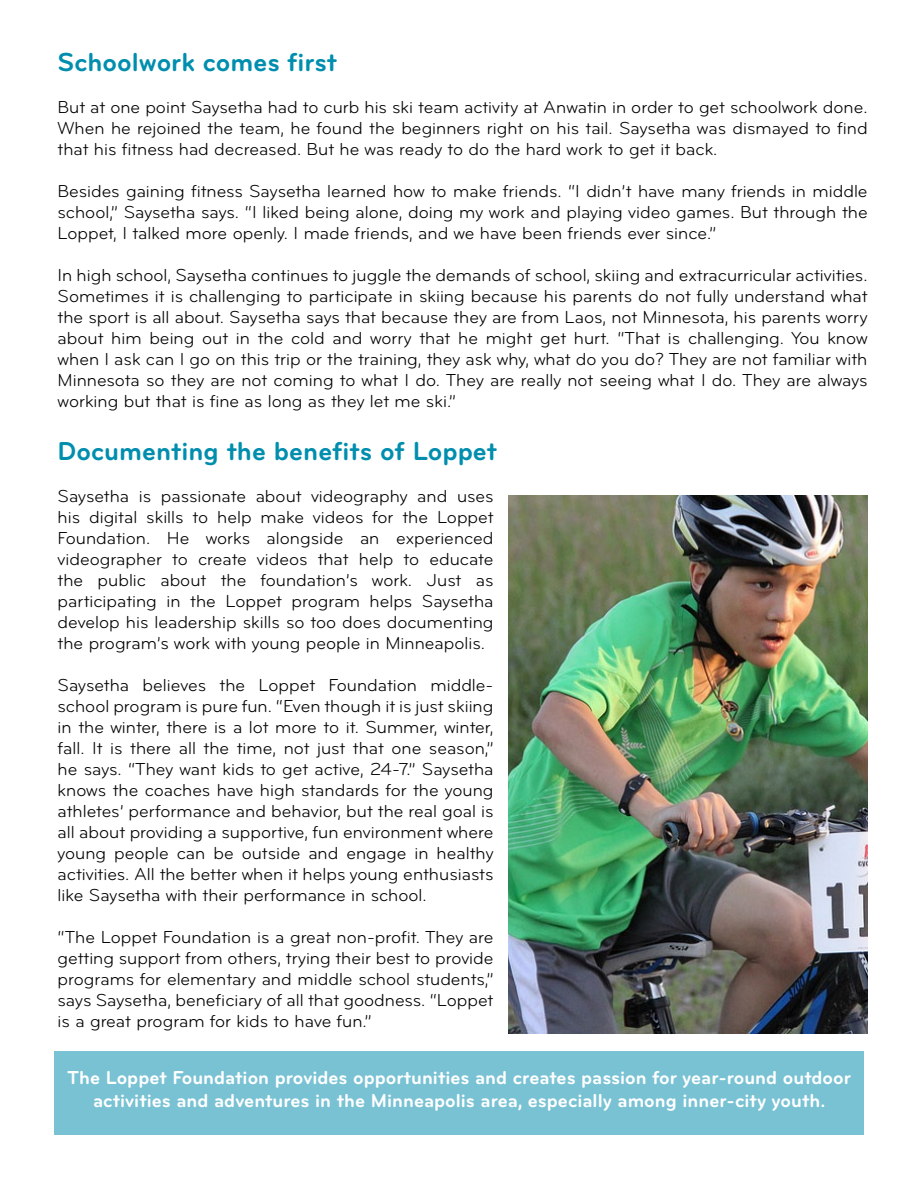
<style>
.page{position:relative;width:918px;height:1188px;background:#fff}
.page>*{position:absolute;margin:0;border:0;box-sizing:border-box;transform-origin:0 0}
.t1{font:700 27px "Bryant";color:#008eae}
.t2{font:700 19.5px/23.4px "Bryant";color:#fff;text-align:center}
.t3{font:18px/21px "Bryant";color:#000;text-align:justify}
</style>
<div class="page">
<div style="left:54px;top:1051px;width:810px;height:84px;background:#78c2d4"></div>
<img style="left:509px;top:495px;width:359px;height:538px">
<h1 class="t1" style="left:58px;top:45px;width:281px">Schoolwork comes first</h1>
<p class="t3" style="left:58px;top:96px;width:812px">But at one point Saysetha had to curb his ski team activity at Anwatin in order to get schoolwork done.<br>When he rejoined the team, he found the beginners right on his tail. Saysetha was dismayed to find that his fitness had decreased. But he was ready to do the hard work to get it back.</p>
<p class="t3" style="left:58px;top:180px;width:812px">Besides gaining fitness Saysetha learned how to make friends. “I didn’t have many friends in middle school,” Saysetha says. “I liked being alone, doing my work and playing video games. But through the Loppet, I talked more openly. I made friends, and we have been friends ever since.”</p>
<p class="t3" style="left:58px;top:264px;width:812px">In high school, Saysetha continues to juggle the demands of school, skiing and extracurricular activities.<br>Sometimes it is challenging to participate in skiing because his parents do not fully understand what the sport is all about. Saysetha says that because they are from Laos, not Minnesota, his parents worry about him being out in the cold and worry that he might get hurt. “That is challenging. You know when I ask can I go on this trip or the training, they ask why, what do you do? They are not familiar with Minnesota so they are not coming to what I do. They are really not seeing what I do. They are always working but that is fine as long as they let me ski.”</p>
<h1 class="t1" style="left:58px;top:434px;width:441px">Documenting the benefits of Loppet</h1>
<p class="t3" style="left:58px;top:486px;width:437px">Saysetha is passionate about videography and uses his digital skills to help make videos for the Loppet Foundation. He works alongside an experienced videographer to create videos that help to educate the public about the foundation’s work. Just as participating in the Loppet program helps Saysetha develop his leadership skills so too does documenting the program’s work with young people in Minneapolis.</p>
<p class="t3" style="left:58px;top:675px;width:437px">Saysetha believes the Loppet Foundation middle&shy;school program is pure fun. “Even though it is just skiing in the winter, there is a lot more to it. Summer, winter, fall. It is there all the time, not just that one season,” he says. “They want kids to get active, 24-7.” Saysetha knows the coaches have high standards for the young athletes’ performance and behavior, but the real goal is all about providing a supportive, fun environment where young people can be outside and engage in healthy activities. All the better when it helps young enthusiasts like Saysetha with their performance in school.</p>
<p class="t3" style="left:58px;top:927px;width:437px">“The Loppet Foundation is a great non-profit. They are getting support from others, trying their best to provide programs for elementary and middle school students,” says Saysetha, beneficiary of all that goodness. “Loppet is a great program for kids to have fun.”</p>
<p class="t2" style="left:67px;top:1065px;width:785px">The Loppet Foundation provides opportunities and creates passion for year-round outdoor activities and adventures in the Minneapolis area, especially among inner-city youth.</p>
</div>
